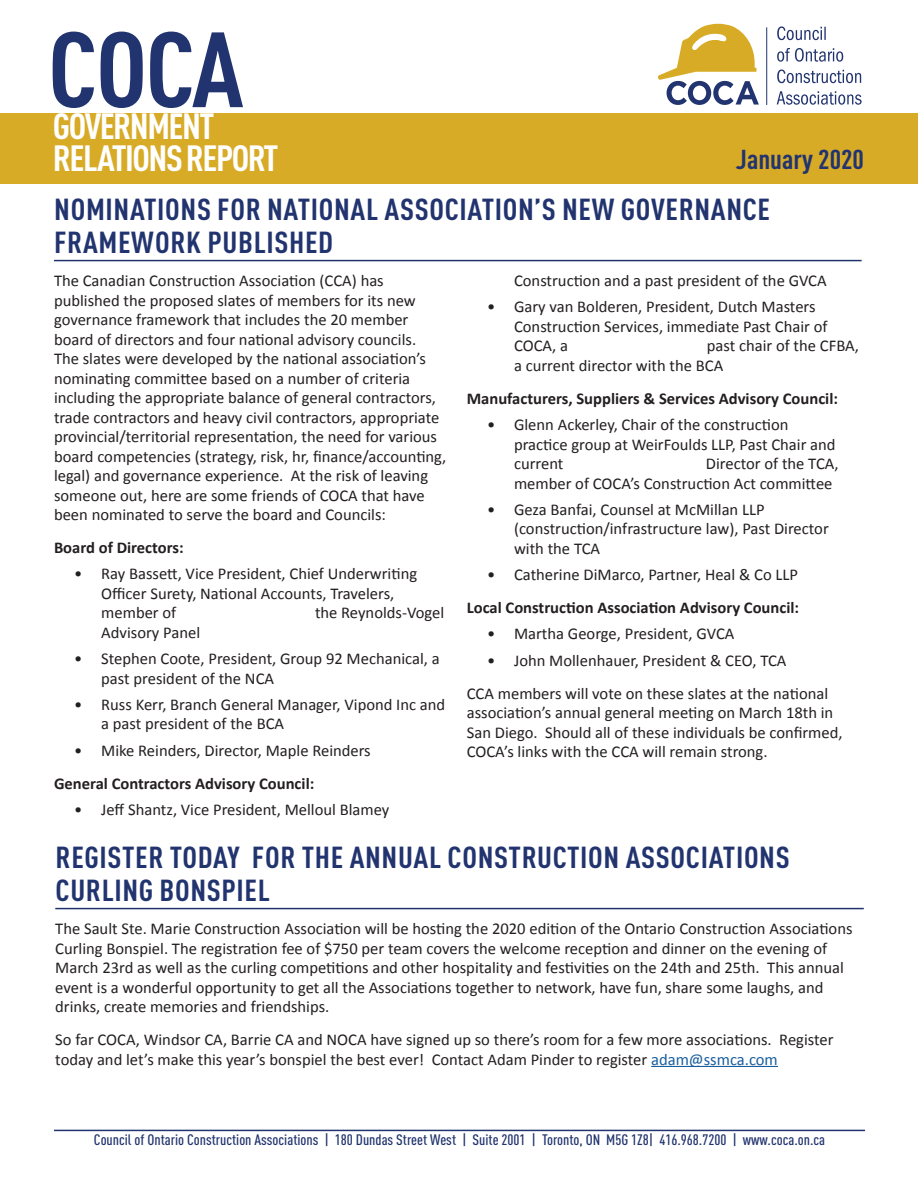
<style>
.page{position:relative;width:918px;height:1188px;background:#fff}
.page>*{position:absolute;margin:0;border:0;box-sizing:border-box;transform-origin:0 0}
.t1{font:700 condensed 105px "DIN Pro";color:#22346f;scale:1.06 1}
.t2{font:700 condensed 36px/31.5px "DIN Pro";letter-spacing:-.04em;color:#fff;scale:1.06 1}
.t3{font:700 condensed 30px/33px "DIN Pro";letter-spacing:.02em;color:#22346f;scale:1.06 1}
.t4{font:700 condensed 27px "DIN Pro";color:#22346f;scale:1.06 1}
.t5{font:16.5px/19.5px "Calibri";color:#231f20}
.t6{font:700 16.5px "Calibri";color:#231f20}
.t7{font:500 condensed 15px "DIN Pro";color:#22346f;scale:1.06 1}
.s1{color:#175d9e}
</style>
<div class="page">
<hr style="left:54px;top:1130px;width:811px;height:1px;background:#22346f">
<div style="left:0;top:113px;width:918px;height:71px;background:#d8ab27"></div>
<hr style="left:766px;top:27px;width:1px;height:78px;background:#22346f">
<svg style="left:658px;top:24px;width:101px;height:81px"></svg>
<svg style="left:777px;top:91px;width:85px;height:14px"></svg>
<svg style="left:777px;top:69px;width:84px;height:14px"></svg>
<svg style="left:777px;top:48px;width:66px;height:14px"></svg>
<svg style="left:777px;top:26px;width:49px;height:14px"></svg>
<hr style="left:54px;top:260px;width:808px;height:1px;background:#22346f">
<hr style="left:55px;top:908px;width:809px;height:1px;background:#22346f">
<hr style="left:651px;top:1066px;width:127px;height:1px;background:#175d9e">
<h1 class="t1" style="left:48px;top:-9px;width:186px">COCA</h1>
<h2 class="t2" style="left:53px;top:107px;width:214px">GOVERNMENT<br>RELATIONS REPORT</h2>
<h3 class="t4" style="left:736px;top:139px;width:122px">January 2020</h3>
<h3 class="t3" style="left:54px;top:190px;width:677px">NOMINATIONS FOR NATIONAL ASSOCIATION’S NEW GOVERNANCE<br>FRAMEWORK PUBLISHED</h3>
<p class="t5" style="left:54px;top:271px;width:394px">The Canadian Construction Association (CCA) has published the proposed slates of members for its new governance framework that includes the 20 member board of directors and four national advisory councils.<br>The slates were developed by the national association’s nominating committee based on a number of criteria including the appropriate balance of general contractors, trade contractors and heavy civil contractors, appropriate provincial/territorial representation, the need for various board competencies (strategy, risk, hr, finance/accounting, legal) and governance experience. At the risk of leaving someone out, here are some friends of COCA that have been nominated to serve the board and Councils:</p>
<p class="t6" style="left:54px;top:537px;width:131px">Board of Directors:</p>
<p class="t5" style="left:101px;top:564px;width:317px;text-indent:-27px">• Ray Bassett, Vice President, Chief Underwriting<br>Officer Surety, National Accounts, Travelers, member of</p>
<p class="t5" style="left:514px;top:271px;width:314px">Construction and a past president of the GVCA</p>
<p class="t5" style="left:514px;top:297px;width:315px;text-indent:-27px">• Gary van Bolderen, President, Dutch Masters<br>Construction Services, immediate Past Chair of<br>COCA, a</p>
<p class="t5" style="left:514px;top:336px;width:347px;text-indent:193px">past chair of the CFBA, a current director with the BCA</p>
<p class="t6" style="left:467px;top:388px;width:373px">Manufacturers, Suppliers &amp; Services Advisory Council:</p>
<p class="t5" style="left:514px;top:415px;width:323px;text-indent:-27px">• Glenn Ackerley, Chair of the construction practice group at WeirFoulds LLP, Past Chair and current</p>
<p class="t5" style="left:514px;top:454px;width:326px;text-indent:192px">Director of the TCA, member of COCA’s Construction Act committee</p>
<p class="t5" style="left:514px;top:500px;width:316px;text-indent:-27px">• Geza Banfai, Counsel at McMillan LLP (construction/infrastructure law), Past Director with the TCA</p>
<p class="t5" style="left:487px;top:565px;width:313px">• Catherine DiMarco, Partner, Heal &amp; Co LLP</p>
<p class="t6" style="left:467px;top:597px;width:334px">Local Construction Association Advisory Council:</p>
<p class="t5" style="left:487px;top:624px;width:249px">• Martha George, President, GVCA</p>
<p class="t5" style="left:467px;top:644px;width:363px;line-height:33px;text-indent:20px">• John Mollenhauer, President &amp; CEO, TCA<br>CCA members will vote on these slates at the national</p>
<p class="t5" style="left:467px;top:703px;width:377px">association’s annual general meeting on March 18th in<br>San Diego. Should all of these individuals be confirmed,<br>COCA’s links with the CCA will remain strong.</p>
<p class="t5" style="left:315px;top:603px;width:131px">the Reynolds-Vogel</p>
<p class="t5" style="left:101px;top:623px;width:100px">Advisory Panel</p>
<p class="t5" style="left:101px;top:649px;width:340px;text-indent:-27px">• Stephen Coote, President, Group 92 Mechanical, a past president of the NCA</p>
<p class="t5" style="left:101px;top:695px;width:346px;text-indent:-27px">• Russ Kerr, Branch General Manager, Vipond Inc and a past president of the BCA</p>
<p class="t5" style="left:74px;top:740px;width:298px">• Mike Reinders, Director, Maple Reinders</p>
<p class="t6" style="left:54px;top:773px;width:262px">General Contractors Advisory Council:</p>
<p class="t5" style="left:74px;top:800px;width:317px">• Jeff Shantz, Vice President, Melloul Blamey</p>
<h3 class="t3" style="left:56px;top:838px;width:694px">REGISTER TODAY FOR THE ANNUAL CONSTRUCTION ASSOCIATIONS<br>CURLING BONSPIEL</h3>
<p class="t5" style="left:55px;top:919px;width:799px">The Sault Ste. Marie Construction Association will be hosting the 2020 edition of the Ontario Construction Associations Curling Bonspiel. The registration fee of $750 per team covers the welcome reception and dinner on the evening of March 23rd as well as the curling competitions and other hospitality and festivities on the 24th and 25th. This annual event is a wonderful opportunity to get all the Associations together to network, have fun, share some laughs, and drinks, create memories and friendships.</p>
<p class="t5" style="left:55px;top:1030px;width:780px">So far COCA, Windsor CA, Barrie CA and NOCA have signed up so there’s room for a few more associations. Register today and let’s make this year’s bonspiel the best ever! Contact Adam Pinder to register <span class="s1">adam@ssmca.com</span></p>
<p class="t7" style="left:94px;top:1128px;width:691px">Council of Ontario Construction Associations | 180 Dundas Street West | Suite 2001 | Toronto, ON M5G 1Z8| 416.968.7200 | www.coca.on.ca</p>
</div>
